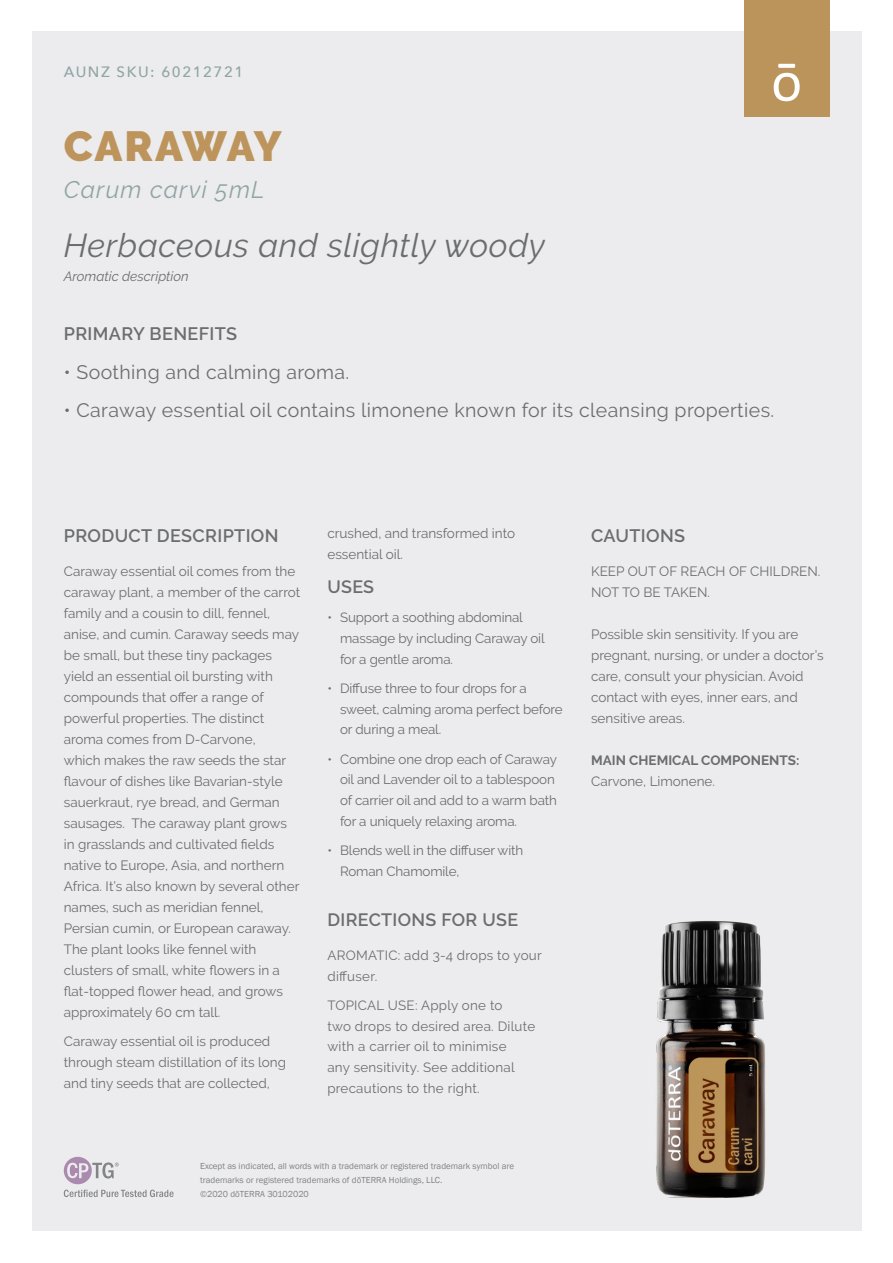
<style>
.page{position:relative;width:893px;height:1263px;background:#fff}
.page>*{position:absolute;margin:0;border:0;box-sizing:border-box;transform-origin:0 0}
.Product_Name{font:900 42px "Raleway";letter-spacing:.015em;color:#bd955c}
.Aromatic_Description{font:italic 33px "Raleway";letter-spacing:.02em;color:#6c6d70}
.Botanical_Name{font:italic 24px "Raleway";letter-spacing:.05em;color:#90a5a5}
.t1{font:19.5px "Raleway";letter-spacing:.02em;color:#6c6d70}
.SUB_HEADER{font:600 18px "Raleway";letter-spacing:.02em;color:#6c6d70}
.SUB_HEADER-2{font:600 17.85px "Raleway";letter-spacing:.02em;color:#6c6d70}
.description{font:600 17.85px "Raleway";color:#6c6d70}
.t2{font:500 15px "Avenir Next";letter-spacing:.1em;color:#90a5a5}
.description-2{font:13.5px/21px "Raleway";color:#6c6d70}
.description-3{font:700 13.5px/21px "Raleway";color:#6c6d70}
.description-4{font:italic 13.5px "Raleway";color:#6c6d70}
.SUB_HEADER-3{font:13.35px/20.9px "Raleway";letter-spacing:-.01em;color:#6c6d70}
.SUB_HEADER-4{font:13.35px/20.9px "Raleway";letter-spacing:.02em;color:#6c6d70}
.t3{font:9px/14.1px "Franklin Gothic";color:#808285}
.s1{font-weight:400}
</style>
<div class="page">
<div style="left:32px;top:32px;width:829px;height:1199px;background:#ececee"></div>
<div style="left:744px;top:0;width:85px;height:116px;background:#bb945b"></div>
<svg style="left:774px;top:64px;width:26px;height:37px"></svg>
<svg style="left:64px;top:1157px;width:110px;height:40px"></svg>
<img style="left:656px;top:921px;width:110px;height:276px">
<p class="t2" style="left:64px;top:59px;width:181px">AUNZ SKU: 60212721</p>
<p class="Product_Name" style="left:64px;top:122px;width:219px">CARAWAY</p>
<p class="Botanical_Name" style="left:64px;top:175px;width:202px">Carum carvi 5mL</p>
<p class="Aromatic_Description" style="left:64px;top:227px;width:483px">Herbaceous and slightly woody</p>
<p class="description-4" style="left:64px;top:269px;width:126px">Aromatic description</p>
<p class="SUB_HEADER" style="left:64px;top:323px;width:175px">PRIMARY BENEFITS</p>
<p class="t1" style="left:64px;top:361px;width:287px">• Soothing and calming aroma.</p>
<p class="t1" style="left:64px;top:399px;width:712px">• Caraway essential oil contains limonene known for its cleansing properties.</p>
<p class="SUB_HEADER" style="left:64px;top:525px;width:216px">PRODUCT DESCRIPTION</p>
<p class="description-2" style="left:64px;top:561px;width:238px">Caraway essential oil comes from the caraway plant, a member of the carrot family and a cousin to dill, fennel, anise, and cumin. Caraway seeds may be small, but these tiny packages yield an essential oil bursting with compounds that offer a range of powerful properties. The distinct aroma comes from D-Carvone,<br>which makes the raw seeds the star flavour of dishes like Bavarian-style sauerkraut, rye bread, and German sausages. The caraway plant grows in grasslands and cultivated fields native to Europe, Asia, and northern Africa. It’s also known by several other names, such as meridian fennel, Persian cumin, or European caraway.<br>The plant looks like fennel with clusters of small, white flowers in a flat-topped flower head, and grows approximately 60 cm tall.</p>
<p class="description-2" style="left:64px;top:1031px;width:224px">Caraway essential oil is produced through steam distillation of its long and tiny seeds that are collected,</p>
<p class="description-2" style="left:327px;top:523px;width:189px">crushed, and transformed into essential oil.</p>
<p class="description" style="left:327px;top:576px;width:48px">USES</p>
<p class="SUB_HEADER-3" style="left:340px;top:607px;width:206px;text-indent:-13px">• Support a soothing abdominal massage by including Caraway oil for a gentle aroma.</p>
<p class="SUB_HEADER-3" style="left:340px;top:677px;width:224px;text-indent:-13px">• Diffuse three to four drops for a sweet, calming aroma perfect before or during a meal.</p>
<p class="SUB_HEADER-3" style="left:340px;top:748px;width:218px;text-indent:-13px">• Combine one drop each of Caraway oil and Lavender oil to a tablespoon of carrier oil and add to a warm bath for a uniquely relaxing aroma.</p>
<p class="SUB_HEADER-3" style="left:340px;top:840px;width:185px;text-indent:-13px">• Blends well in the diffuser with<br>Roman Chamomile,</p>
<p class="SUB_HEADER-2" style="left:327px;top:910px;width:192px">DIRECTIONS FOR USE</p>
<p class="SUB_HEADER-4" style="left:327px;top:945px;width:216px">AROMATIC: add 3-4 drops to your diffuser.</p>
<p class="SUB_HEADER-4" style="left:327px;top:995px;width:209px">TOPICAL USE: Apply one to<br>two drops to desired area. Dilute with a carrier oil to minimise<br>any sensitivity. See additional precautions to the right.</p>
<p class="t3" style="left:200px;top:1159px;width:315px">Except as indicated, all words with a trademark or registered trademark symbol are trademarks or registered trademarks of dōTERRA Holdings, LLC.<br>©2020 dōTERRA 30102020</p>
<p class="SUB_HEADER" style="left:591px;top:525px;width:96px">CAUTIONS</p>
<p class="description-2" style="left:591px;top:561px;width:231px">KEEP OUT OF REACH OF CHILDREN.<br>NOT TO BE TAKEN.</p>
<p class="description-2" style="left:591px;top:624px;width:234px">Possible skin sensitivity. If you are pregnant, nursing, or under a doctor’s care, consult your physician. Avoid contact with eyes, inner ears, and sensitive areas.</p>
<p class="description-3" style="left:591px;top:750px;width:210px">MAIN CHEMICAL COMPONENTS:<br><span class="s1">Carvone, Limonene.</span></p>
</div>
